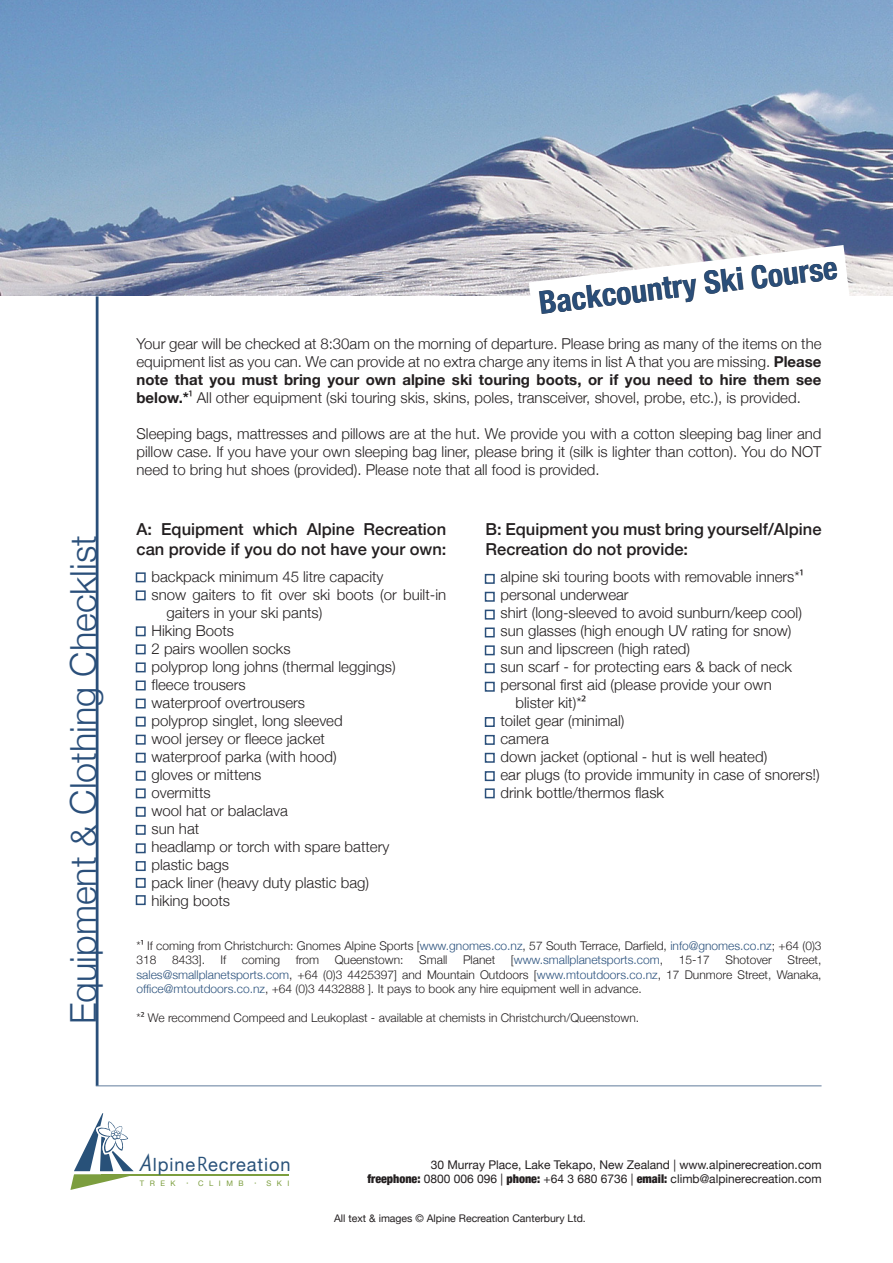
<style>
.page{position:relative;width:893px;height:1263px;background:#fff}
.page>*{position:absolute;margin:0;border:0;box-sizing:border-box;transform-origin:0 0}
.t1{font:300 36px "Helvetica Neue";color:#2a4f7a}
.t2{font:700 condensed 31.5px "Helvetica Neue";color:#2a4e79}
.t3{font:18.15px "Helvetica Neue";letter-spacing:.05em;color:#285179}
.t4{font:500 16.5px/19.8px "Helvetica Neue";color:#231f20}
.t5{font:300 15px/18px "Helvetica Neue";color:#231f20;text-align:justify}
.t6{font:300 12px/14.4px "Helvetica Neue";color:#231f20}
.t7{font:12px/14.4px "Helvetica Neue";color:#231f20;text-align:right}
.t8{font:300 12px "Helvetica Neue";color:#2a517d}
.t9{font:10.5px "Helvetica Neue";color:#231f20}
.t10{font:7.65px "Helvetica Neue";letter-spacing:.725em;color:#7c9e3e}
.s1{font-weight:700}
.s2{font-family:"Myriad Pro";font-weight:400}
.s3{color:#2a517d}
.s4{color:#2a517c}
.s5{color:#231f20}
.s6{font-family:"Letter Gothic Std";font-weight:700;font-style:italic;font-size:22.8px}
.s7{font-family:"Letter Gothic Std";font-weight:700;font-size:19.8px}
.s8{font-size:5.25px}
.s9{font-weight:900;font-stretch:condensed}
</style>
<div class="page">
<img style="left:0;top:0;width:893px;height:296px">
<svg style="left:529px;top:245px;width:325px;height:51px"></svg>
<hr style="left:101px;top:1174px;width:188px;height:1px;background:#7c9e3e">
<svg style="left:70px;top:1113px;width:64px;height:77px"></svg>
<div style="left:485px;top:574px;width:10px;height:10px;border:2px solid #2a4f7a"></div>
<div style="left:485px;top:735px;width:10px;height:10px;border:2px solid #2a4f7a"></div>
<div style="left:485px;top:717px;width:10px;height:10px;border:2px solid #2a4f7a"></div>
<div style="left:485px;top:682px;width:10px;height:10px;border:2px solid #2a4f7a"></div>
<div style="left:485px;top:663px;width:10px;height:10px;border:2px solid #2a4f7a"></div>
<div style="left:485px;top:645px;width:10px;height:10px;border:2px solid #2a4f7a"></div>
<div style="left:485px;top:627px;width:10px;height:10px;border:2px solid #2a4f7a"></div>
<div style="left:485px;top:592px;width:10px;height:10px;border:2px solid #2a4f7a"></div>
<div style="left:485px;top:610px;width:10px;height:10px;border:2px solid #2a4f7a"></div>
<div style="left:485px;top:771px;width:10px;height:10px;border:2px solid #2a4f7a"></div>
<div style="left:485px;top:753px;width:10px;height:10px;border:2px solid #2a4f7a"></div>
<div style="left:485px;top:788px;width:10px;height:10px;border:2px solid #2a4f7a"></div>
<div style="left:136px;top:572px;width:10px;height:10px;border:2px solid #2a4f7a"></div>
<div style="left:136px;top:825px;width:10px;height:10px;border:2px solid #2a4f7a"></div>
<div style="left:136px;top:807px;width:10px;height:10px;border:2px solid #2a4f7a"></div>
<div style="left:136px;top:771px;width:10px;height:10px;border:2px solid #2a4f7a"></div>
<div style="left:136px;top:753px;width:10px;height:10px;border:2px solid #2a4f7a"></div>
<div style="left:136px;top:735px;width:10px;height:10px;border:2px solid #2a4f7a"></div>
<div style="left:136px;top:717px;width:10px;height:9px;border:2px solid #2a4f7a"></div>
<div style="left:136px;top:698px;width:10px;height:10px;border:2px solid #2a4f7a"></div>
<div style="left:136px;top:680px;width:10px;height:10px;border:2px solid #2a4f7a"></div>
<div style="left:136px;top:662px;width:10px;height:10px;border:2px solid #2a4f7a"></div>
<div style="left:136px;top:644px;width:10px;height:10px;border:2px solid #2a4f7a"></div>
<div style="left:136px;top:626px;width:10px;height:10px;border:2px solid #2a4f7a"></div>
<div style="left:136px;top:590px;width:10px;height:10px;border:2px solid #2a4f7a"></div>
<div style="left:136px;top:861px;width:10px;height:10px;border:2px solid #2a4f7a"></div>
<div style="left:136px;top:788px;width:10px;height:10px;border:2px solid #2a4f7a"></div>
<div style="left:136px;top:843px;width:10px;height:10px;border:2px solid #2a4f7a"></div>
<hr style="left:96px;top:1085px;width:725px;height:1px;background:#2a4f7a">
<hr style="left:96px;top:296px;width:3px;height:790px;background:#2a4f7a">
<div style="left:136px;top:878px;width:10px;height:10px;border:2px solid #2a4f7a"></div>
<div style="left:136px;top:895px;width:10px;height:10px;border:2px solid #2a4f7a"></div>
<h1 class="t1" style="left:54px;top:1024px;width:490px;rotate:-90deg">Equipment &amp; Clothing Checklist</h1>
<h2 class="t2" style="left:536px;top:277px;width:302px;rotate:-7deg">Backcountry Ski Course</h2>
<p class="t5" style="left:136px;top:333px;width:687px">Your gear will be checked at 8:30am on the morning of departure. Please bring as many of the items on the equipment list as you can. We can provide at no extra charge any items in list A that you are missing. <span class="s1">Please note that you must bring your own alpine ski touring boots, or if you need to hire them see below.*</span><span class="s2">1</span> All other equipment (ski touring skis, skins, poles, transceiver, shovel, probe, etc.), is provided.</p>
<p class="t5" style="left:136px;top:423px;width:687px">Sleeping bags, mattresses and pillows are at the hut. We provide you with a cotton sleeping bag liner and pillow case. If you have your own sleeping bag liner, please bring it (silk is lighter than cotton). You do NOT need to bring hut shoes (provided). Please note that all food is provided.</p>
<p class="t4" style="left:136px;top:518px;width:311px">A: Equipment which Alpine Recreation can provide if you do not have your own:</p>
<p class="t5" style="left:151px;top:567px;width:234px">backpack minimum 45 litre capacity</p>
<p class="t5" style="left:151px;top:585px;width:296px">snow gaiters to fit over ski boots (or built-in</p>
<p class="t5" style="left:166px;top:603px;width:157px">gaiters in your ski pants)</p>
<p class="t5" style="left:151px;top:621px;width:84px">Hiking Boots</p>
<p class="t5" style="left:151px;top:639px;width:141px">2 pairs woollen socks</p>
<p class="t5" style="left:151px;top:657px;width:246px">polyprop long johns (thermal leggings)</p>
<p class="t5" style="left:151px;top:675px;width:96px">fleece trousers</p>
<p class="t5" style="left:151px;top:693px;width:155px">waterproof overtrousers</p>
<p class="t5" style="left:151px;top:711px;width:193px">polyprop singlet, long sleeved</p>
<p class="t5" style="left:151px;top:729px;width:175px">wool jersey or fleece jacket</p>
<p class="t5" style="left:151px;top:747px;width:187px">waterproof parka (with hood)</p>
<p class="t5" style="left:151px;top:765px;width:112px">gloves or mittens</p>
<p class="t5" style="left:151px;top:783px;width:61px">overmitts</p>
<p class="t5" style="left:151px;top:801px;width:138px">wool hat or balaclava</p>
<p class="t5" style="left:151px;top:819px;width:49px">sun hat</p>
<p class="t5" style="left:151px;top:837px;width:239px">headlamp or torch with spare battery</p>
<p class="t5" style="left:151px;top:855px;width:79px">plastic bags</p>
<p class="t5" style="left:151px;top:873px;width:219px">pack liner (heavy duty plastic bag)</p>
<p class="t5" style="left:151px;top:891px;width:80px">hiking boots</p>
<p class="t4" style="left:486px;top:518px;width:337px">B: Equipment you must bring yourself/Alpine<br>Recreation do not provide:</p>
<p class="t5" style="left:501px;top:567px;width:304px">alpine ski touring boots with removable inners*<span class="s2">1</span></p>
<p class="t5" style="left:501px;top:585px;width:130px">personal underwear</p>
<p class="t5" style="left:501px;top:603px;width:303px">shirt (long-sleeved to avoid sunburn/keep cool)</p>
<p class="t5" style="left:501px;top:621px;width:292px">sun glasses (high enough UV rating for snow)</p>
<p class="t5" style="left:501px;top:639px;width:191px">sun and lipscreen (high rated)</p>
<p class="t5" style="left:501px;top:657px;width:293px">sun scarf - for protecting ears &amp; back of neck</p>
<p class="t5" style="left:501px;top:675px;width:273px">personal first aid (please provide your own</p>
<p class="t5" style="left:516px;top:693px;width:72px">blister kit)*<span class="s2">2</span></p>
<p class="t5" style="left:501px;top:711px;width:125px">toilet gear (minimal)</p>
<p class="t5" style="left:501px;top:729px;width:50px">camera</p>
<p class="t5" style="left:501px;top:747px;width:268px">down jacket (optional - hut is well heated)</p>
<p class="t5" style="left:501px;top:765px;width:321px">ear plugs (to provide immunity in case of snorers!)</p>
<p class="t5" style="left:501px;top:783px;width:165px">drink bottle/thermos flask</p>
<p class="t6" style="left:136px;top:938px;width:687px">*<span class="s2">1</span> If coming from Christchurch: Gnomes Alpine Sports [<span class="s3">www.gnomes.co.nz</span>, 57 South Terrace, Darfield, <span class="s4">info@gnomes.co.nz</span>; +64 (0)3<br>318</p>
<p class="t6" style="left:136px;top:952px;width:687px;text-align:justify;text-indent:651px">Street, <span class="s4">sales@smallplanetsports.com</span>, +64 (0)3 4425397] and Mountain Outdoors [<span class="s3">www.mtoutdoors.co.nz</span>, 17 Dunmore Street, Wanaka, <span class="s4">office@mtoutdoors.co.nz</span>, +64 (0)3 4432888 ]. It pays to book any hire equipment well in advance.</p>
<p class="t6" style="left:136px;top:1010px;width:504px">*<span class="s2">2</span> We recommend Compeed and Leukoplast - available at chemists in Christchurch/Queenstown.</p>
<p class="t6" style="left:172px;top:952px;width:34px">8433].</p>
<p class="t6" style="left:221px;top:952px;width:7px">If</p>
<p class="t6" style="left:242px;top:952px;width:40px">coming</p>
<p class="t6" style="left:296px;top:952px;width:25px">from</p>
<p class="t6" style="left:335px;top:952px;width:70px">Queenstown:</p>
<p class="t6" style="left:419px;top:952px;width:30px">Small</p>
<p class="t6" style="left:463px;top:952px;width:34px">Planet</p>
<p class="t8" style="left:511px;top:950px;width:154px"><span class="s5">[</span>www.smallplanetsports.com<span class="s5">,</span></p>
<p class="t6" style="left:679px;top:952px;width:33px">15-17</p>
<p class="t6" style="left:725px;top:952px;width:48px">Shotover</p>
<p class="t3" style="left:138px;top:1152px;width:154px"><span class="s6">A</span>lpine<span class="s7">R</span>ecreation</p>
<p class="t10" style="left:140px;top:1178px;width:37px">TREK</p>
<p class="t10" style="left:186px;top:1178px;width:59px"><sup>•</sup> CLIMB</p>
<p class="t10" style="left:255px;top:1178px;width:36px"><span class="s8">•</span> SKI</p>
<p class="t7" style="left:367px;top:1158px;width:456px">30 Murray Place, Lake Tekapo, New Zealand | www.alpinerecreation.com<br><span class="s9">freephone:</span> 0800 006 096 | <span class="s9">phone:</span> +64 3 680 6736 | <span class="s9">email:</span> climb@alpinerecreation.com</p>
<p class="t9" style="left:334px;top:1211px;width:253px">All text &amp; images © Alpine Recreation Canterbury Ltd.</p>
</div>
